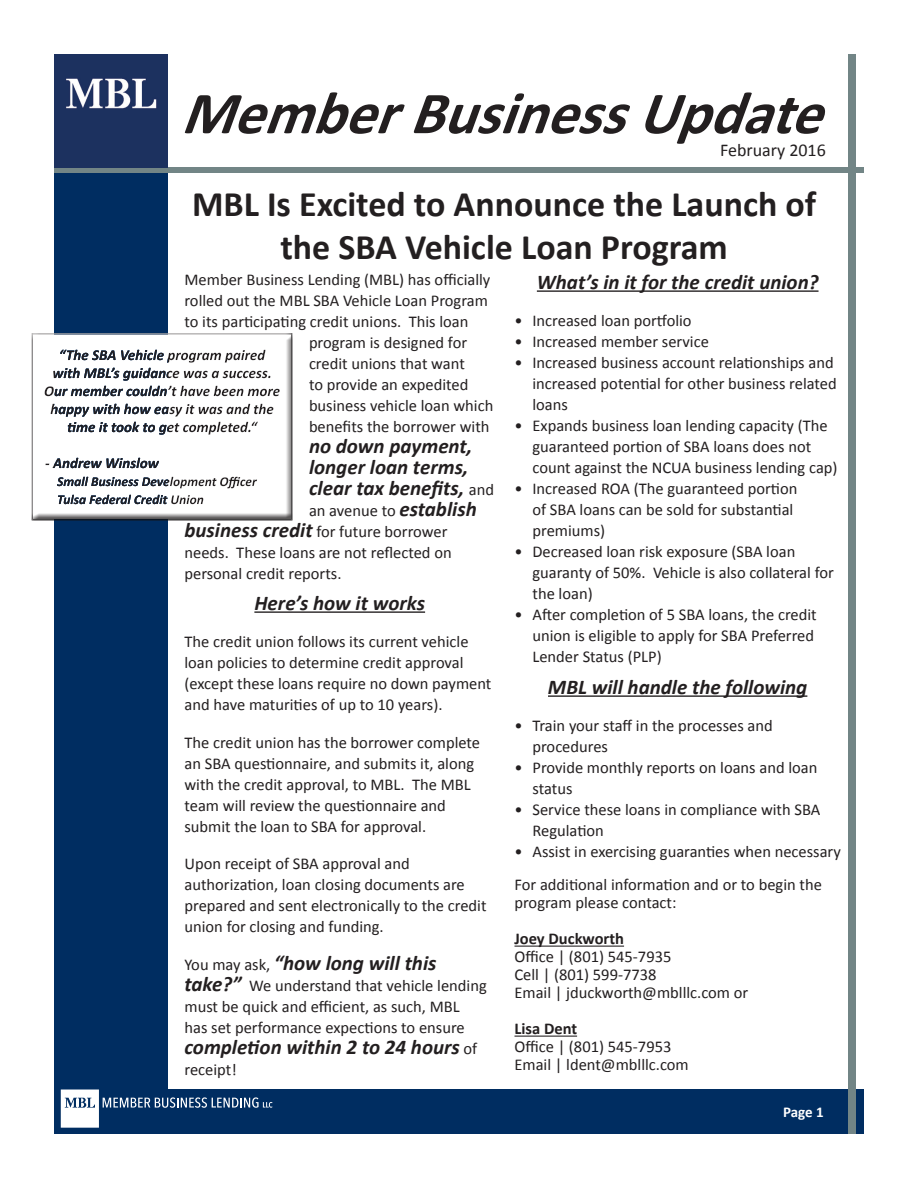
<style>
.page{position:relative;width:918px;height:1188px;background:#fff}
.page>*{position:absolute;margin:0;border:0;box-sizing:border-box;transform-origin:0 0}
.t1{font:italic 700 60px "Calibri";color:#231f20}
.t2{font:700 36px/43.2px "Calibri";color:#231f20;text-align:center}
.t3{font:italic 700 21px/21px "Calibri";color:#231f20}
.t4{font:18px "Calibri";color:#231f20}
.t5{font:16.5px/21px "Calibri";color:#231f20}
.t6{font:700 16.5px "Calibri";color:#231f20}
.t7{font:700 15px "Calibri";color:#fff}
.s1{font-weight:400;font-style:normal;font-size:16.5px}
.s2{font-weight:700;font-style:italic;font-size:21px}
</style>
<div class="page">
<div style="left:54px;top:173px;width:113px;height:961px;background:#002d61"></div>
<div style="left:54px;top:167px;width:810px;height:6px;background:#728586"></div>
<div style="left:56px;top:1090px;width:808px;height:44px;background:#002d61"></div>
<svg style="left:61px;top:1090px;width:212px;height:38px"></svg>
<div style="left:848px;top:54px;width:8px;height:1080px;background:#728586"></div>
<img style="left:54px;top:54px;width:113px;height:113px">
<div style="left:27px;top:332px;width:272px;height:189px;background:#231f20;opacity:.75"></div>
<hr style="left:254px;top:611px;width:171px;height:2px;background:#231f20">
<hr style="left:537px;top:290px;width:282px;height:2px;background:#231f20">
<hr style="left:548px;top:695px;width:259px;height:2px;background:#231f20">
<hr style="left:514px;top:946px;width:110px;height:1px;background:#231f20">
<hr style="left:514px;top:1036px;width:63px;height:1px;background:#231f20">
<p class="t1" style="left:180px;top:75px;width:669px">MemberBusinessUpdate</p>
<p class="t4" style="left:720px;top:139px;width:107px">February 2016</p>
<p class="t2" style="left:192px;top:182px;width:626px">MBL Is Excited to Announce the Launch of the SBA Vehicle Loan Program</p>
<p class="t5" style="left:184px;top:269px;width:307px">Member Business Lending (MBL) has officially</p>
<p class="t5" style="left:184px;top:290px;width:305px">rolled out the MBL SBA Vehicle Loan Program</p>
<p class="t5" style="left:184px;top:311px;width:286px">to its participating credit unions. This loan</p>
<p class="t5" style="left:309px;top:332px;width:160px">program is designed for</p>
<p class="t5" style="left:309px;top:353px;width:157px">credit unions that want</p>
<p class="t5" style="left:309px;top:374px;width:161px">to provide an expedited</p>
<p class="t5" style="left:309px;top:395px;width:186px">business vehicle loan which</p>
<p class="t5" style="left:309px;top:416px;width:182px">benefits the borrower with</p>
<p class="t3" style="left:309px;top:436px;width:187px">no down payment, longer loan terms, clear tax benefits, <span class="s1">and</span></p>
<p class="t5" style="left:184px;top:500px;width:294px;text-indent:124px">an avenue to <span class="s2">establish business credit</span> for future borrower needs. These loans are not reflected on personal credit reports.</p>
<p class="t3" style="left:537px;top:271px;width:283px">What’s in it for the credit union?</p>
<p class="t5" style="left:514px;top:310px;width:179px">• Increased loan portfolio</p>
<p class="t5" style="left:514px;top:331px;width:196px">• Increased member service</p>
<p class="t5" style="left:532px;top:352px;width:306px;text-indent:-18px">• Increased business account relationships and increased potential for other business related loans</p>
<p class="t5" style="left:532px;top:415px;width:307px;text-indent:-18px">• Expands business loan lending capacity (The guaranteed portion of SBA loans does not count against the NCUA business lending cap)</p>
<p class="t5" style="left:532px;top:478px;width:266px;text-indent:-18px">• Increased ROA (The guaranteed portion of SBA loans can be sold for substantial premiums)</p>
<p class="t5" style="left:532px;top:541px;width:303px;text-indent:-18px">• Decreased loan risk exposure (SBA loan guaranty of 50%. Vehicle is also collateral for the loan)</p>
<p class="t5" style="left:532px;top:604px;width:286px;text-indent:-18px">• After completion of 5 SBA loans, the credit union is eligible to apply for SBA Preferred<br>Lender Status (PLP)</p>
<p class="t3" style="left:548px;top:676px;width:261px">MBL will handle the following</p>
<p class="t5" style="left:532px;top:715px;width:242px;text-indent:-18px">• Train your staff in the processes and procedures</p>
<p class="t5" style="left:532px;top:757px;width:286px;text-indent:-18px">• Provide monthly reports on loans and loan status</p>
<p class="t5" style="left:532px;top:799px;width:289px;text-indent:-18px">• Service these loans in compliance with SBA<br>Regulation</p>
<p class="t5" style="left:514px;top:841px;width:328px">• Assist in exercising guaranties when necessary</p>
<p class="t5" style="left:514px;top:876px;width:309px;line-height:18px">For additional information and or to begin the program please contact:</p>
<p class="t6" style="left:514px;top:928px;width:111px">Joey Duckworth</p>
<p class="t5" style="left:514px;top:946px;width:158px">Office | (801) 545-7935</p>
<p class="t5" style="left:514px;top:964px;width:144px">Cell | (801) 599-7738</p>
<p class="t5" style="left:514px;top:982px;width:235px">Email | jduckworth@mblllc.com or</p>
<p class="t6" style="left:514px;top:1018px;width:64px">Lisa Dent</p>
<p class="t5" style="left:514px;top:1036px;width:158px">Office | (801) 545-7953</p>
<p class="t5" style="left:514px;top:1054px;width:176px">Email | ldent@mblllc.com</p>
<p class="t3" style="left:254px;top:592px;width:172px">Here’s how it works</p>
<p class="t5" style="left:184px;top:631px;width:308px">The credit union follows its current vehicle loan policies to determine credit approval (except these loans require no down payment and have maturities of up to 10 years).</p>
<p class="t5" style="left:184px;top:732px;width:297px">The credit union has the borrower complete an SBA questionnaire, and submits it, along with the credit approval, to MBL. The MBL team will review the questionnaire and submit the loan to SBA for approval.</p>
<p class="t5" style="left:184px;top:853px;width:304px">Upon receipt of SBA approval and authorization, loan closing documents are prepared and sent electronically to the credit union for closing and funding.</p>
<p class="t3" style="left:184px;top:952px;width:253px"><span class="s1">You may ask,</span> “how long will this</p>
<p class="t5" style="left:184px;top:975px;width:304px"><span class="s2">take?”</span> We understand that vehicle lending must be quick and efficient, as such, MBL has set performance expections to ensure</p>
<p class="t3" style="left:184px;top:1036px;width:294px">completion within 2 to 24 hours <span class="s1">of</span></p>
<p class="t5" style="left:184px;top:1059px;width:54px">receipt!</p>
<p class="t7" style="left:783px;top:1103px;width:42px">Page 1</p>
</div>
